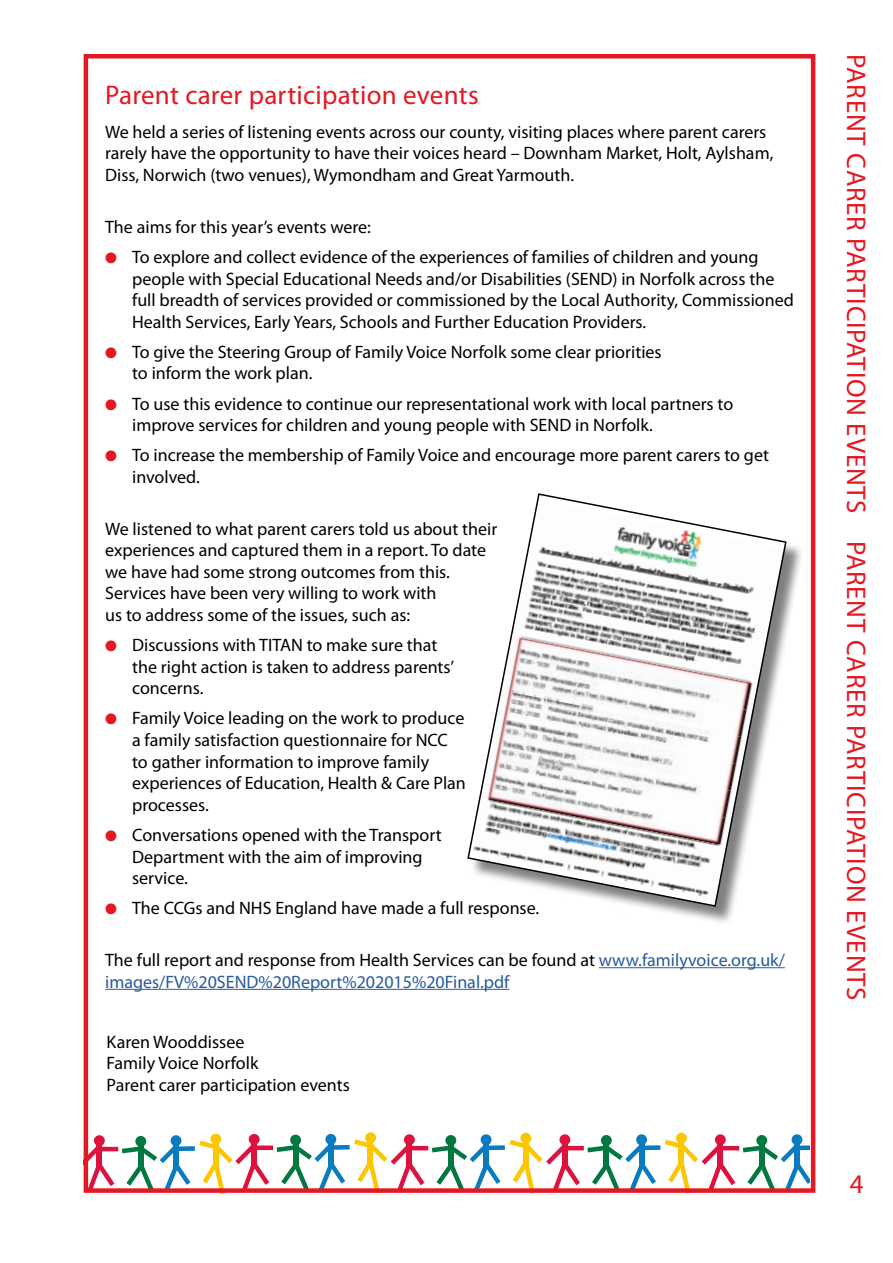
<style>
.page{position:relative;width:893px;height:1263px;background:#fff}
.page>*{position:absolute;margin:0;border:0;box-sizing:border-box;transform-origin:0 0}
.t1{font:27px "Myriad Pro";letter-spacing:.03em;color:#e41822}
.t2{font:27px "Myriad Pro";letter-spacing:.01em;color:#e41822}
.t3{font:18px/21.6px "Myriad Pro";color:#000}
.t4{font:18px/21.6px "Myriad Pro";color:#275b9b}
.s1{color:#e41822}
.s2{color:#000}
</style>
<div class="page">
<hr style="left:718px;top:1146px;width:21px;height:4px;background:#dc123f">
<div style="left:715px;top:1134px;width:11px;height:11px;background:#dc123f;border-radius:50%"></div>
<div style="left:756px;top:1135px;width:11px;height:11px;background:#007840;border-radius:50%"></div>
<svg style="left:743px;top:1144px;width:66px;height:44px"></svg>
<div style="left:795px;top:1145px;width:14px;height:5px;background:#0a7bbe"></div>
<div style="left:794px;top:1143px;width:6px;height:24px;background:#0a7bbe"></div>
<div style="left:792px;top:1134px;width:10px;height:11px;background:#0a7bbe;border-radius:50%"></div>
<svg style="left:580px;top:1146px;width:4px;height:4px"></svg>
<div style="left:559px;top:1134px;width:11px;height:11px;background:#dc123f;border-radius:50%"></div>
<div style="left:601px;top:1135px;width:11px;height:11px;background:#007840;border-radius:50%"></div>
<svg style="left:587px;top:1144px;width:69px;height:44px"></svg>
<div style="left:639px;top:1145px;width:21px;height:5px;background:#0a7bbe"></div>
<div style="left:639px;top:1143px;width:5px;height:24px;background:#0a7bbe"></div>
<div style="left:636px;top:1134px;width:11px;height:11px;background:#0a7bbe;border-radius:50%"></div>
<svg style="left:665px;top:1140px;width:70px;height:48px"></svg>
<div style="left:678px;top:1141px;width:6px;height:24px;background:#fcc600"></div>
<div style="left:676px;top:1133px;width:11px;height:10px;background:#fcc600;border-radius:50%"></div>
<hr style="left:407px;top:1146px;width:21px;height:4px;background:#dc123f">
<div style="left:404px;top:1134px;width:11px;height:11px;background:#dc123f;border-radius:50%"></div>
<div style="left:445px;top:1135px;width:11px;height:11px;background:#007840;border-radius:50%"></div>
<svg style="left:432px;top:1144px;width:68px;height:44px"></svg>
<div style="left:484px;top:1145px;width:21px;height:5px;background:#0a7bbe"></div>
<div style="left:483px;top:1143px;width:6px;height:24px;background:#0a7bbe"></div>
<div style="left:481px;top:1134px;width:10px;height:11px;background:#0a7bbe;border-radius:50%"></div>
<svg style="left:509px;top:1140px;width:71px;height:48px"></svg>
<div style="left:523px;top:1141px;width:5px;height:24px;background:#fcc600"></div>
<div style="left:520px;top:1133px;width:11px;height:10px;background:#fcc600;border-radius:50%"></div>
<div style="left:252px;top:1145px;width:21px;height:5px;background:#dc123f"></div>
<div style="left:249px;top:1134px;width:11px;height:11px;background:#dc123f;border-radius:50%"></div>
<div style="left:290px;top:1134px;width:11px;height:11px;background:#007840;border-radius:50%"></div>
<svg style="left:277px;top:1144px;width:68px;height:44px"></svg>
<div style="left:329px;top:1145px;width:21px;height:5px;background:#0a7bbe"></div>
<div style="left:328px;top:1143px;width:6px;height:24px;background:#0a7bbe"></div>
<div style="left:325px;top:1134px;width:11px;height:11px;background:#0a7bbe;border-radius:50%"></div>
<svg style="left:354px;top:1139px;width:70px;height:49px"></svg>
<div style="left:367px;top:1140px;width:6px;height:25px;background:#fcc600"></div>
<div style="left:365px;top:1132px;width:11px;height:11px;background:#fcc600;border-radius:50%"></div>
<div style="left:96px;top:1145px;width:6px;height:25px;background:#dc123f"></div>
<hr style="left:97px;top:1147px;width:21px;height:4px;background:#dc123f">
<svg style="left:89px;top:1146px;width:25px;height:42px"></svg>
<div style="left:94px;top:1135px;width:11px;height:11px;background:#dc123f;border-radius:50%"></div>
<div style="left:135px;top:1136px;width:11px;height:11px;background:#007840;border-radius:50%"></div>
<svg style="left:122px;top:1145px;width:68px;height:43px"></svg>
<div style="left:174px;top:1146px;width:21px;height:5px;background:#0a7bbe"></div>
<div style="left:173px;top:1144px;width:6px;height:24px;background:#0a7bbe"></div>
<div style="left:171px;top:1135px;width:10px;height:11px;background:#0a7bbe;border-radius:50%"></div>
<svg style="left:199px;top:1141px;width:70px;height:53px"></svg>
<div style="left:213px;top:1142px;width:5px;height:24px;background:#fcc600"></div>
<div style="left:210px;top:1133px;width:11px;height:11px;background:#fcc600;border-radius:50%"></div>
<hr style="left:599px;top:967px;width:186px;height:1px;background:#275b9b">
<hr style="left:105px;top:989px;width:404px;height:1px;background:#275b9b">
<div style="left:84px;top:54px;width:731px;height:1139px;border:4px solid #e41822"></div>
<div style="left:470px;top:496px;width:334px;height:429px;background:#000;opacity:.5"></div>
<svg style="left:467px;top:493px;width:320px;height:415px"></svg>
<h1 class="t2" style="left:105px;top:78px;width:375px">Parent carer participation events</h1>
<p class="t3" style="left:105px;top:121px;width:670px">We held a series of listening events across our county, visiting places where parent carers rarely have the opportunity to have their voices heard – Downham Market, Holt, Aylsham,<br>Diss, Norwich (two venues), Wymondham and Great Yarmouth.</p>
<p class="t3" style="left:105px;top:216px;width:267px">The aims for this year’s events were:</p>
<p class="t3" style="left:132px;top:246px;width:663px;text-indent:-27px"><span class="s1">●</span> To explore and collect evidence of the experiences of families of children and young people with Special Educational Needs and/or Disabilities (SEND) in Norfolk across the full breadth of services provided or commissioned by the Local Authority, Commissioned Health Services, Early Years, Schools and Further Education Providers.</p>
<p class="t3" style="left:132px;top:341px;width:531px;text-indent:-27px"><span class="s1">●</span> To give the Steering Group of Family Voice Norfolk some clear priorities to inform the work plan.</p>
<p class="t3" style="left:132px;top:392px;width:603px;text-indent:-27px"><span class="s1">●</span> To use this evidence to continue our representational work with local partners to improve services for children and young people with SEND in Norfolk.</p>
<p class="t3" style="left:132px;top:444px;width:638px;text-indent:-27px"><span class="s1">●</span> To increase the membership of Family Voice and encourage more parent carers to get involved.</p>
<p class="t3" style="left:105px;top:517px;width:394px">We listened to what parent carers told us about their experiences and captured them in a report. To date we have had some strong outcomes from this.<br>Services have been very willing to work with<br>us to address some of the issues, such as:</p>
<p class="t3" style="left:132px;top:634px;width:323px;text-indent:-27px"><span class="s1">●</span> Discussions with TITAN to make sure that the right action is taken to address parents’ concerns.</p>
<p class="t3" style="left:132px;top:707px;width:335px;text-indent:-27px"><span class="s1">●</span> Family Voice leading on the work to produce a family satisfaction questionnaire for NCC to gather information to improve family experiences of Education, Health &amp; Care Plan processes.</p>
<p class="t3" style="left:132px;top:824px;width:311px;text-indent:-27px"><span class="s1">●</span> Conversations opened with the Transport<br>Department with the aim of improving service.</p>
<p class="t3" style="left:105px;top:897px;width:436px"><span class="s1">●</span> The CCGs and NHS England have made a full response.</p>
<p class="t4" style="left:105px;top:949px;width:681px"><span class="s2">The full report and response from Health Services can be found at</span> www.familyvoice.org.uk/ images/FV%20SEND%20Report%202015%20Final.pdf</p>
<p class="t3" style="left:107px;top:1030px;width:245px">Karen Wooddissee<br>Family Voice Norfolk<br>Parent carer participation events</p>
<h1 class="t1" style="left:873px;top:54px;width:948px;rotate:90deg">PARENT CARER PARTICIPATION EVENTS PARENT CARER PARTICIPATION EVENTS</h1>
<h1 class="t1" style="left:850px;top:1167px;width:15px">4</h1>
</div>
